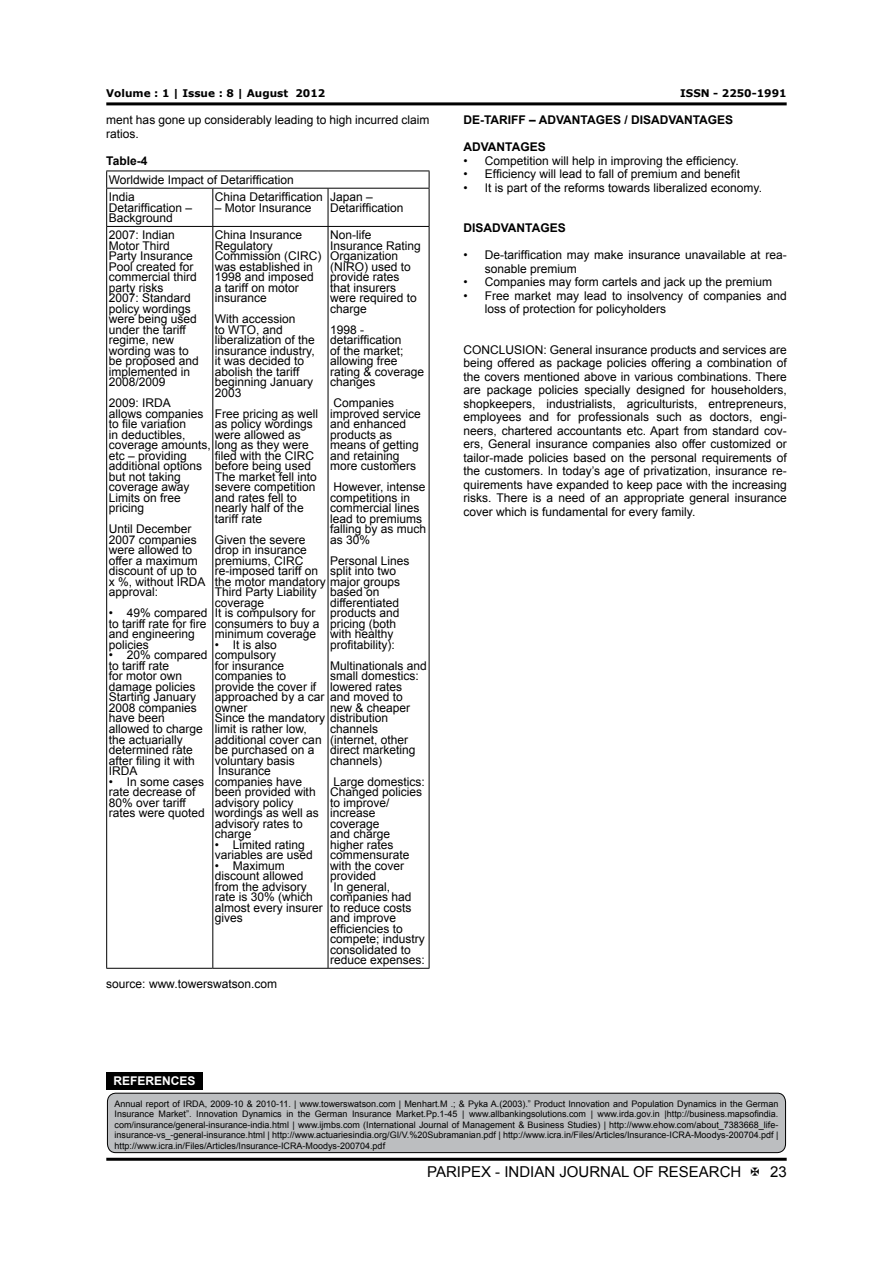
<style>
.page{position:relative;width:893px;height:1263px;background:#fff}
.page>*{position:absolute;margin:0;border:0;box-sizing:border-box;transform-origin:0 0}
.t1{font:15px "Arial";color:#000}
.t2{font:12px/10.5px "Arial";color:#000}
.t3{font:700 12px "Arial";color:#000}
.t4{font:700 12px "Arial";color:#fff}
.t5{font:700 10.5px "Verdana";color:#000}
.t6{font:9px/10.5px "Arial";color:#000;text-align:justify}
</style>
<div class="page">
<hr style="left:106px;top:102px;width:681px;height:3px;background:#000">
<hr style="left:106px;top:1158px;width:681px;height:3px;background:#000">
<hr style="left:106px;top:188px;width:107px;height:1px;background:#000">
<hr style="left:213px;top:188px;width:115px;height:1px;background:#000">
<hr style="left:212px;top:189px;width:1px;height:37px;background:#000">
<hr style="left:328px;top:188px;width:101px;height:1px;background:#000">
<hr style="left:328px;top:189px;width:1px;height:37px;background:#000">
<hr style="left:212px;top:227px;width:1px;height:741px;background:#000">
<hr style="left:328px;top:227px;width:1px;height:741px;background:#000">
<hr style="left:106px;top:226px;width:107px;height:1px;background:#000">
<hr style="left:213px;top:226px;width:115px;height:1px;background:#000">
<hr style="left:328px;top:226px;width:101px;height:1px;background:#000">
<hr style="left:213px;top:968px;width:115px;height:1px;background:#000">
<hr style="left:328px;top:968px;width:101px;height:1px;background:#000">
<hr style="left:106px;top:968px;width:107px;height:1px;background:#000">
<hr style="left:106px;top:171px;width:107px;height:1px;background:#000">
<svg style="left:106px;top:171px;width:1px;height:17px"></svg>
<hr style="left:213px;top:171px;width:115px;height:1px;background:#000">
<hr style="left:328px;top:171px;width:101px;height:1px;background:#000">
<svg style="left:429px;top:171px;width:1px;height:17px"></svg>
<hr style="left:106px;top:189px;width:1px;height:37px;background:#000">
<hr style="left:429px;top:189px;width:1px;height:37px;background:#000">
<hr style="left:106px;top:227px;width:1px;height:741px;background:#000">
<hr style="left:429px;top:227px;width:1px;height:741px;background:#000">
<div style="left:106px;top:1072px;width:96px;height:17px;background:#000"></div>
<div style="left:107px;top:1093px;width:678px;height:59px;background:#bcbec0;border-radius:9px"></div>
<div style="left:107px;top:1093px;width:679px;height:60px;border:1px solid #000;border-radius:9px"></div>
<p class="t5" style="left:106px;top:86px;width:221px">Volume : 1 | Issue : 8 | August 2012</p>
<p class="t5" style="left:680px;top:86px;width:108px">ISSN - 2250-1991</p>
<p class="t2" style="left:106px;top:113px;width:325px;line-height:13.5px">ment has gone up considerably leading to high incurred claim ratios.</p>
<p class="t3" style="left:106px;top:152px;width:43px">Table-4</p>
<p class="t2" style="left:109px;top:171px;width:187px;line-height:17.2px">Worldwide Impact of Detariffication<br>India</p>
<p class="t2" style="left:109px;top:202px;width:85px">Detariffication –<br>Background</p>
<p class="t2" style="left:215px;top:192px;width:110px">China Detariffication</p>
<p class="t2" style="left:215px;top:202px;width:98px">– Motor Insurance</p>
<p class="t2" style="left:330px;top:192px;width:75px">Japan –<br>Detariffication</p>
<p class="t2" style="left:109px;top:230px;width:92px">2007: Indian<br>Motor Third<br>Party Insurance<br>Pool created for commercial third party risks<br>2007: Standard policy wordings were being used under the tariff regime, new wording was to be proposed and implemented in<br>2008/2009</p>
<p class="t2" style="left:109px;top:398px;width:202px">2009: IRDA<br>allows companies<br>to file variation<br>in deductibles,<br>coverage amounts, long as they were etc – providing<br>additional options<br>but not taking<br>coverage away<br>Limits on free<br>pricing</p>
<p class="t2" style="left:109px;top:524px;width:98px">Until December<br>2007 companies were allowed to offer a maximum discount of up to x %, without IRDA approval:</p>
<p class="t2" style="left:109px;top:608px;width:100px">• 49% compared to tariff rate for fire and engineering policies</p>
<p class="t2" style="left:109px;top:650px;width:100px">• 20% compared to tariff rate<br>for motor own damage policies<br>Starting January<br>2008 companies have been allowed to charge the actuarially determined rate after filing it with<br>IRDA</p>
<p class="t2" style="left:109px;top:776px;width:98px">• In some cases rate decrease of<br>80% over tariff rates were quoted</p>
<p class="t2" style="left:215px;top:230px;width:108px">China Insurance<br>Regulatory<br>Commission (CIRC) was established in<br>1998 and imposed a tariff on motor insurance</p>
<p class="t2" style="left:215px;top:314px;width:102px">With accession<br>to WTO, and liberalization of the insurance industry, it was decided to abolish the tariff beginning January<br>2003</p>
<p class="t2" style="left:215px;top:409px;width:105px">Free pricing as well as policy wordings were allowed as</p>
<p class="t2" style="left:215px;top:451px;width:104px">filed with the CIRC before being used<br>The market fell into severe competition and rates fell to nearly half of the tariff rate</p>
<p class="t2" style="left:215px;top:535px;width:187px">Given the severe<br>drop in insurance<br>premiums, CIRC<br>re-imposed tariff on<br>the motor mandatory major groups<br>Third Party Liability<br>coverage<br>It is compulsory for<br>consumers to buy a<br>minimum coverage</p>
<p class="t2" style="left:215px;top:640px;width:175px">• It is also<br>compulsory<br>for insurance<br>companies to<br>provide the cover if<br>approached by a car<br>owner<br>Since the mandatory distribution limit is rather low,<br>additional cover can<br>be purchased on a<br>voluntary basis<br>Insurance<br>companies have<br>been provided with<br>advisory policy<br>wordings as well as<br>advisory rates to<br>charge</p>
<p class="t2" style="left:215px;top:839px;width:100px">• Limited rating variables are used</p>
<p class="t2" style="left:215px;top:860px;width:110px">• Maximum discount allowed from the advisory rate is 30% (which almost every insurer gives</p>
<p class="t2" style="left:330px;top:230px;width:92px">Non-life<br>Insurance Rating<br>Organization (NIRO) used to provide rates that insurers were required to charge</p>
<p class="t2" style="left:330px;top:325px;width:96px">1998 - detariffication<br>of the market; allowing free rating &amp; coverage changes</p>
<p class="t2" style="left:330px;top:398px;width:92px">Companies improved service and enhanced products as means of getting and retaining more customers</p>
<p class="t2" style="left:330px;top:482px;width:98px">However, intense competitions in commercial lines lead to premiums falling by as much as 30%</p>
<p class="t2" style="left:330px;top:556px;width:81px">Personal Lines split into two</p>
<p class="t2" style="left:330px;top:587px;width:71px">based on differentiated products and pricing (both with healthy profitability):</p>
<p class="t2" style="left:330px;top:661px;width:98px">Multinationals and small domestics: lowered rates<br>and moved to new &amp; cheaper</p>
<p class="t2" style="left:330px;top:724px;width:87px">channels (internet, other direct marketing channels)</p>
<p class="t2" style="left:330px;top:776px;width:96px">Large domestics:<br>Changed policies to improve/ increase coverage<br>and charge higher rates commensurate with the cover provided<br>In general, companies had<br>to reduce costs and improve efficiencies to compete; industry consolidated to reduce expenses:</p>
<p class="t2" style="left:106px;top:978px;width:172px">source: www.towerswatson.com</p>
<p class="t3" style="left:463px;top:112px;width:271px">DE-TARIFF – ADVANTAGES / DISADVANTAGES</p>
<p class="t3" style="left:463px;top:139px;width:84px">ADVANTAGES</p>
<p class="t2" style="left:463px;top:155px;width:277px">• Competition will help in improving the efficiency.</p>
<p class="t2" style="left:463px;top:169px;width:278px">• Efficiency will lead to fall of premium and benefit</p>
<p class="t2" style="left:463px;top:182px;width:300px">• It is part of the reforms towards liberalized economy.</p>
<p class="t3" style="left:463px;top:220px;width:104px">DISADVANTAGES</p>
<p class="t2" style="left:485px;top:248px;width:303px;line-height:13.5px;text-indent:-21px">• De-tariffication may make insurance unavailable at rea&shy;sonable premium</p>
<p class="t2" style="left:463px;top:277px;width:310px">• Companies may form cartels and jack up the premium</p>
<p class="t2" style="left:485px;top:289px;width:303px;line-height:13.5px;text-indent:-21px">• Free market may lead to insolvency of companies and loss of protection for policyholders</p>
<p class="t2" style="left:463px;top:343px;width:325px;line-height:13.5px;text-align:justify">CONCLUSION: General insurance products and services are being offered as package policies offering a combination of the covers mentioned above in various combinations. There are package policies specially designed for householders, shopkeepers, industrialists, agriculturists, entrepreneurs, employees and for professionals such as doctors, engi&shy;neers, chartered accountants etc. Apart from standard cov&shy;ers, General insurance companies also offer customized or tailor-made policies based on the personal requirements of the customers. In today’s age of privatization, insurance re&shy;quirements have expanded to keep pace with the increasing risks. There is a need of an appropriate general insurance cover which is fundamental for every family.</p>
<p class="t4" style="left:113px;top:1072px;width:84px">REFERENCES</p>
<p class="t6" style="left:115px;top:1098px;width:665px">Annual report of IRDA, 2009-10 &amp; 2010-11. | www.towerswatson.com | Menhart.M .; &amp; Pyka A.(2003).” Product Innovation and Population Dynamics in the German Insurance Market”. Innovation Dynamics in the German Insurance Market.Pp.1-45 | www.allbankingsolutions.com | www.irda.gov.in |http://business.mapsofindia. com/insurance/general-insurance-india.html | www.ijmbs.com (International Journal of Management &amp; Business Studies) | http://www.ehow.com/about_7383668_life&shy;insurance-vs_-general-insurance.html | http://www.actuariesindia.org/GI/V.%20Subramanian.pdf | http://www.icra.in/Files/Articles/Insurance-ICRA-Moodys-200704.pdf | http://www.icra.in/Files/Articles/Insurance-ICRA-Moodys-200704.pdf</p>
<p class="t1" style="left:427px;top:1162px;width:316px">PARIPEX - INDIAN JOURNAL OF RESEARCH</p>
<p class="t1" style="left:770px;top:1162px;width:18px">23</p>
</div>
